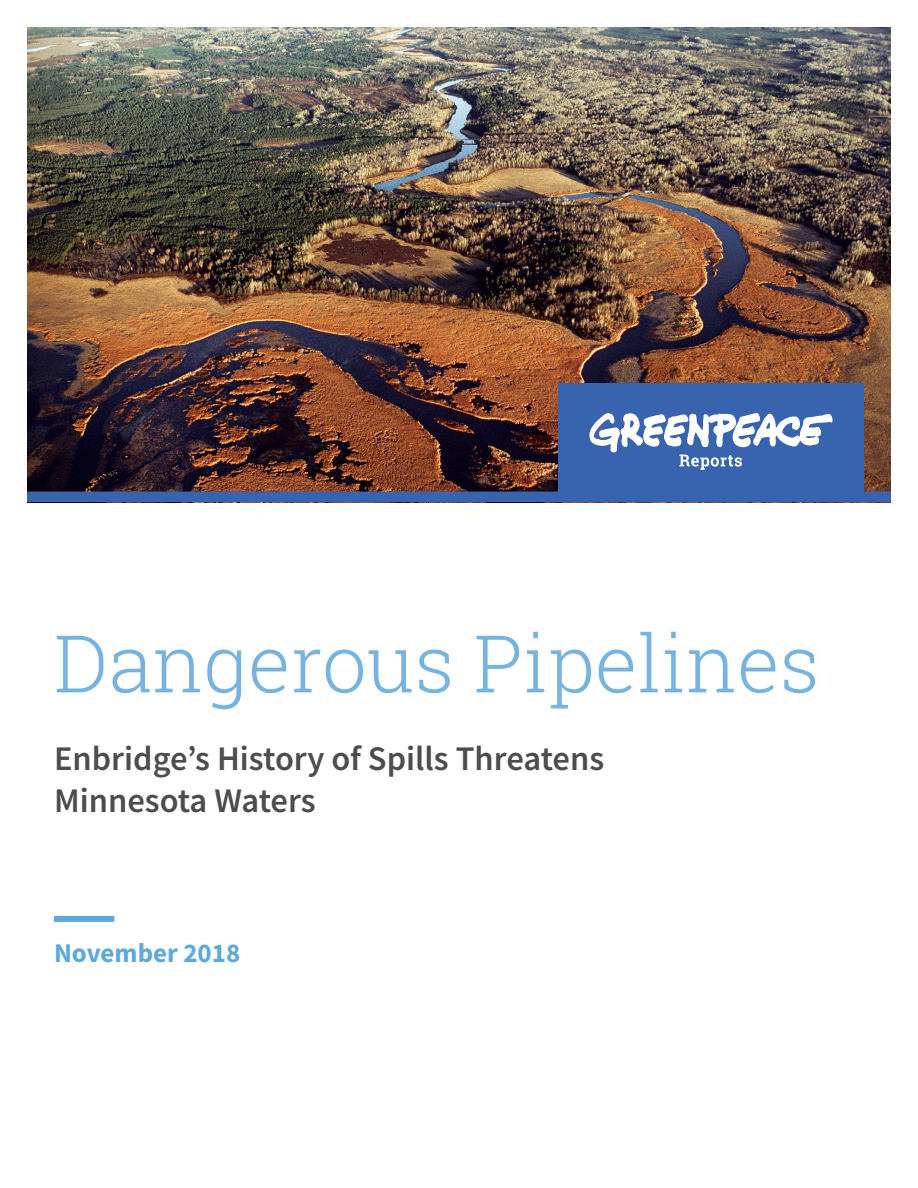
<style>
.page{position:relative;width:918px;height:1188px;background:#fff}
.page>*{position:absolute;margin:0;border:0;box-sizing:border-box;transform-origin:0 0}
.t1{font:300 79.65px "Roboto Slab";color:#77b3e1}
.t2{font:600 34.5px/42px "Source Sans Pro";color:#4d4d4f}
.t3{font:700 27px "Source Sans Pro";color:#5da9dd}
</style>
<div class="page">
<img style="left:27px;top:27px;width:864px;height:465px">
<div style="left:27px;top:492px;width:864px;height:10px;background:#3763af"></div>
<div style="left:558px;top:384px;width:306px;height:115px;background:#3763af"></div>
<svg style="left:589px;top:413px;width:244px;height:57px"></svg>
<div style="left:54px;top:916px;width:60px;height:6px;background:#5da9dd"></div>
<h1 class="t1" style="left:54px;top:609px;width:767px">Dangerous Pipelines</h1>
<p class="t2" style="left:54px;top:738px;width:552px">Enbridge’s History of Spills Threatens<br>Minnesota Waters</p>
<p class="t3" style="left:54px;top:935px;width:188px">November 2018</p>
</div>
